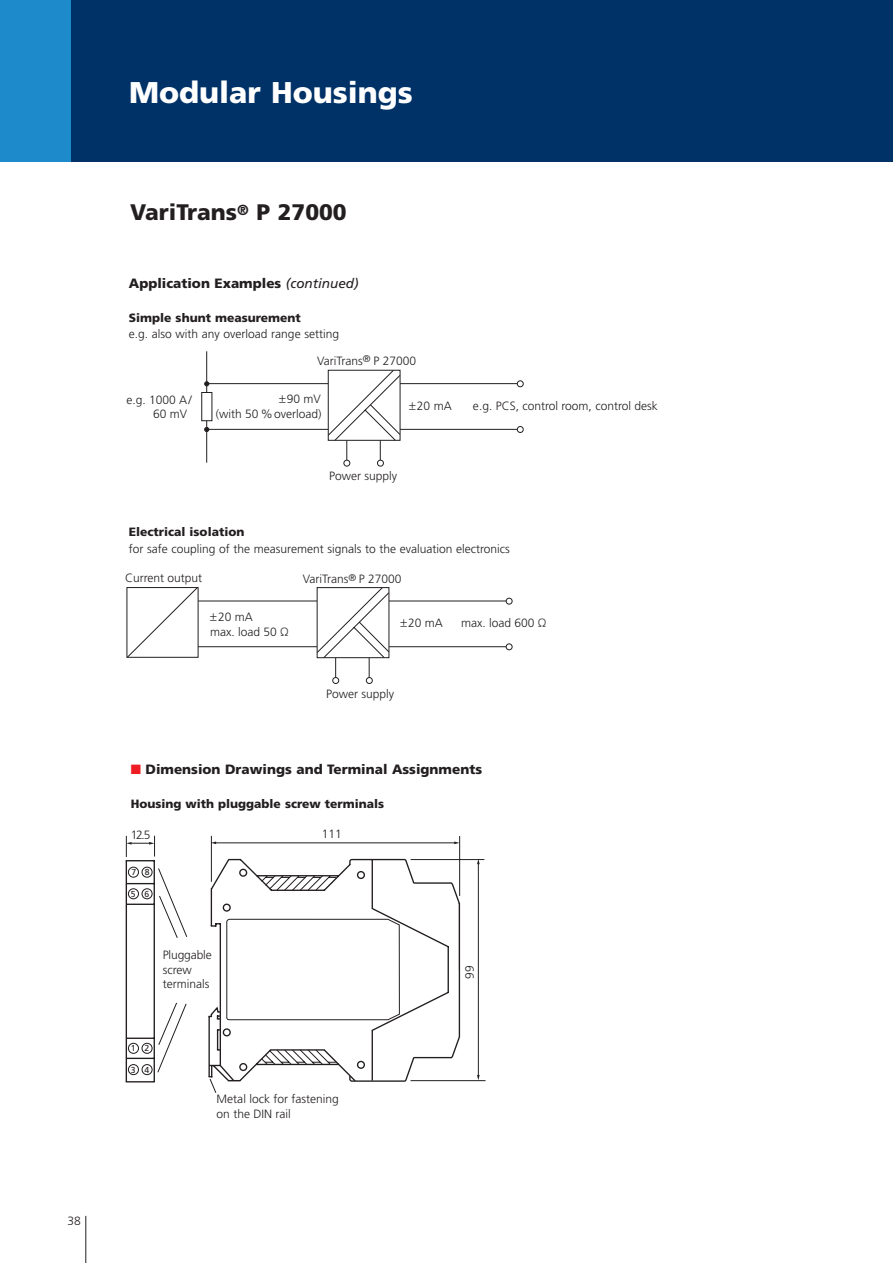
<style>
.page{position:relative;width:893px;height:1263px;background:#fff}
.page>*{position:absolute;margin:0;border:0;box-sizing:border-box;transform-origin:0 0}
.t1{font:900 30px "Frutiger";color:#fff}
.t2{font:900 22.5px "Frutiger";color:#231f20}
.t3{font:900 13.5px "Frutiger";color:#231f20}
.t4{font:300 12px/14.4px "Frutiger";color:#231f20}
.t5{font:900 12px "Frutiger";color:#231f20}
.t6{font:8.7px "Frutiger";color:#231f20}
.s1{font-weight:400;font-style:italic}
.s2{font-family:"Frutiger Special";font-weight:400;color:#3d3c3c}
.s3{color:#ee1d23}
</style>
<div class="page">
<hr style="left:85px;top:1216px;width:1px;height:47px;background:#231f20">
<div style="left:0;top:0;width:892px;height:162px;background:#003268"></div>
<hr style="left:126px;top:1081px;width:29px;height:2px;background:#231f20">
<hr style="left:153px;top:861px;width:2px;height:221px;background:#231f20">
<hr style="left:126px;top:861px;width:1px;height:221px;background:#231f20">
<svg style="left:127px;top:868px;width:61px;height:205px"></svg>
<div style="left:128px;top:867px;width:11px;height:11px;border:1px solid #231f20;border-radius:50%"></div>
<div style="left:141px;top:867px;width:12px;height:11px;border:1px solid #231f20;border-radius:50%"></div>
<div style="left:128px;top:888px;width:11px;height:11px;border:1px solid #231f20;border-radius:50%"></div>
<div style="left:141px;top:888px;width:12px;height:11px;border:1px solid #231f20;border-radius:50%"></div>
<div style="left:128px;top:1043px;width:11px;height:11px;border:1px solid #231f20;border-radius:50%"></div>
<div style="left:141px;top:1043px;width:12px;height:11px;border:1px solid #231f20;border-radius:50%"></div>
<div style="left:128px;top:1064px;width:11px;height:11px;border:1px solid #231f20;border-radius:50%"></div>
<div style="left:141px;top:1064px;width:12px;height:11px;border:1px solid #231f20;border-radius:50%"></div>
<svg style="left:211px;top:835px;width:275px;height:246px"></svg>
<svg style="left:208px;top:858px;width:253px;height:235px"></svg>
<hr style="left:215px;top:843px;width:240px;height:1px;background:#231f20">
<svg style="left:126px;top:836px;width:29px;height:25px"></svg>
<hr style="left:478px;top:863px;width:1px;height:213px;background:#231f20">
<div style="left:0;top:0;width:70px;height:162px;background:#1d8acb"></div>
<hr style="left:207px;top:383px;width:129px;height:1px;background:#231f20">
<hr style="left:206px;top:429px;width:127px;height:1px;background:#231f20">
<hr style="left:394px;top:383px;width:124px;height:1px;background:#231f20">
<hr style="left:393px;top:429px;width:125px;height:1px;background:#231f20">
<hr style="left:206px;top:351px;width:1px;height:112px;background:#231f20">
<div style="left:343px;top:460px;width:7px;height:7px;background:#fff;border:1px solid #231f20;border-radius:50%"></div>
<div style="left:377px;top:460px;width:7px;height:7px;background:#fff;border:1px solid #231f20;border-radius:50%"></div>
<svg style="left:327px;top:369px;width:74px;height:91px"></svg>
<svg style="left:517px;top:426px;width:6px;height:7px"></svg>
<svg style="left:517px;top:380px;width:6px;height:7px"></svg>
<svg style="left:204px;top:427px;width:5px;height:5px"></svg>
<svg style="left:204px;top:381px;width:5px;height:5px"></svg>
<div style="left:201px;top:392px;width:11px;height:29px;background:#fff;border:1px solid #231f20"></div>
<hr style="left:388px;top:601px;width:119px;height:1px;background:#231f20">
<hr style="left:388px;top:646px;width:119px;height:1px;background:#231f20">
<div style="left:332px;top:677px;width:7px;height:7px;background:#fff;border:1px solid #231f20;border-radius:50%"></div>
<div style="left:366px;top:677px;width:7px;height:7px;background:#fff;border:1px solid #231f20;border-radius:50%"></div>
<div style="left:505px;top:643px;width:7px;height:7px;background:#fff;border:1px solid #231f20;border-radius:50%"></div>
<div style="left:505px;top:598px;width:7px;height:7px;background:#fff;border:1px solid #231f20;border-radius:50%"></div>
<svg style="left:126px;top:587px;width:264px;height:92px"></svg>
<p class="t4" style="left:68px;top:1213px;width:15px">38</p>
<h1 class="t1" style="left:129px;top:81px;width:285px">Modular Housings</h1>
<h2 class="t2" style="left:130px;top:203px;width:218px">VariTrans<sup>®</sup> P 27000</h2>
<p class="t3" style="left:129px;top:278px;width:231px">Application Examples <span class="s1">(continued)</span></p>
<p class="t5" style="left:129px;top:313px;width:173px">Simple shunt measurement</p>
<p class="t4" style="left:129px;top:327px;width:211px">e.g. also with any overload range setting</p>
<p class="t4" style="left:317px;top:353px;width:100px">VariTrans<sup>®</sup> P 27000</p>
<p class="t4" style="left:216px;top:392px;width:107px;text-align:right">90 mV<br>(with 50 % overload)</p>
<p class="t4" style="left:153px;top:393px;width:40px;text-indent:-27px">e.g. 1000 A/<br>60 mV</p>
<p class="t4" style="left:473px;top:399px;width:186px">e.g. PCS, control room, control desk</p>
<p class="t4" style="left:417px;top:399px;width:36px">20 mA</p>
<p class="t4" style="left:329px;top:469px;width:70px">Power supply</p>
<p class="t5" style="left:129px;top:527px;width:117px">Electrical isolation</p>
<p class="t4" style="left:129px;top:542px;width:382px">for safe coupling of the measurement signals to the evaluation electronics</p>
<p class="t4" style="left:125px;top:571px;width:79px">Current output</p>
<p class="t4" style="left:303px;top:571px;width:100px">VariTrans<sup>®</sup> P 27000</p>
<p class="t4" style="left:210px;top:610px;width:80px;text-indent:8px">20 mA<br>max. load 50 <span class="s2">Ø</span></p>
<p class="t4" style="left:408px;top:616px;width:36px">20 mA</p>
<p class="t4" style="left:461px;top:616px;width:87px">max. load 600 <span class="s2">Ø</span></p>
<p class="t4" style="left:326px;top:687px;width:70px">Power supply</p>
<p class="t3" style="left:131px;top:764px;width:353px"><span class="s3">■</span> Dimension Drawings and Terminal Assignments</p>
<p class="t5" style="left:131px;top:799px;width:255px">Housing with pluggable screw terminals</p>
<p class="t4" style="left:131px;top:828px;width:21px">12.5</p>
<p class="t6" style="left:131px;top:869px;width:20px">7 8</p>
<p class="t6" style="left:131px;top:890px;width:20px">5 6</p>
<p class="t4" style="left:163px;top:948px;width:51px">Pluggable screw terminals</p>
<p class="t4" style="left:322px;top:827px;width:22px">111</p>
<p class="t6" style="left:131px;top:1045px;width:20px">1 2</p>
<p class="t6" style="left:131px;top:1066px;width:20px">3 4</p>
<p class="t4" style="left:217px;top:1092px;width:124px">Metal lock for fastening on the DIN rail</p>
<p class="t4" style="left:462px;top:979px;width:15px;rotate:-90deg">99</p>
</div>
